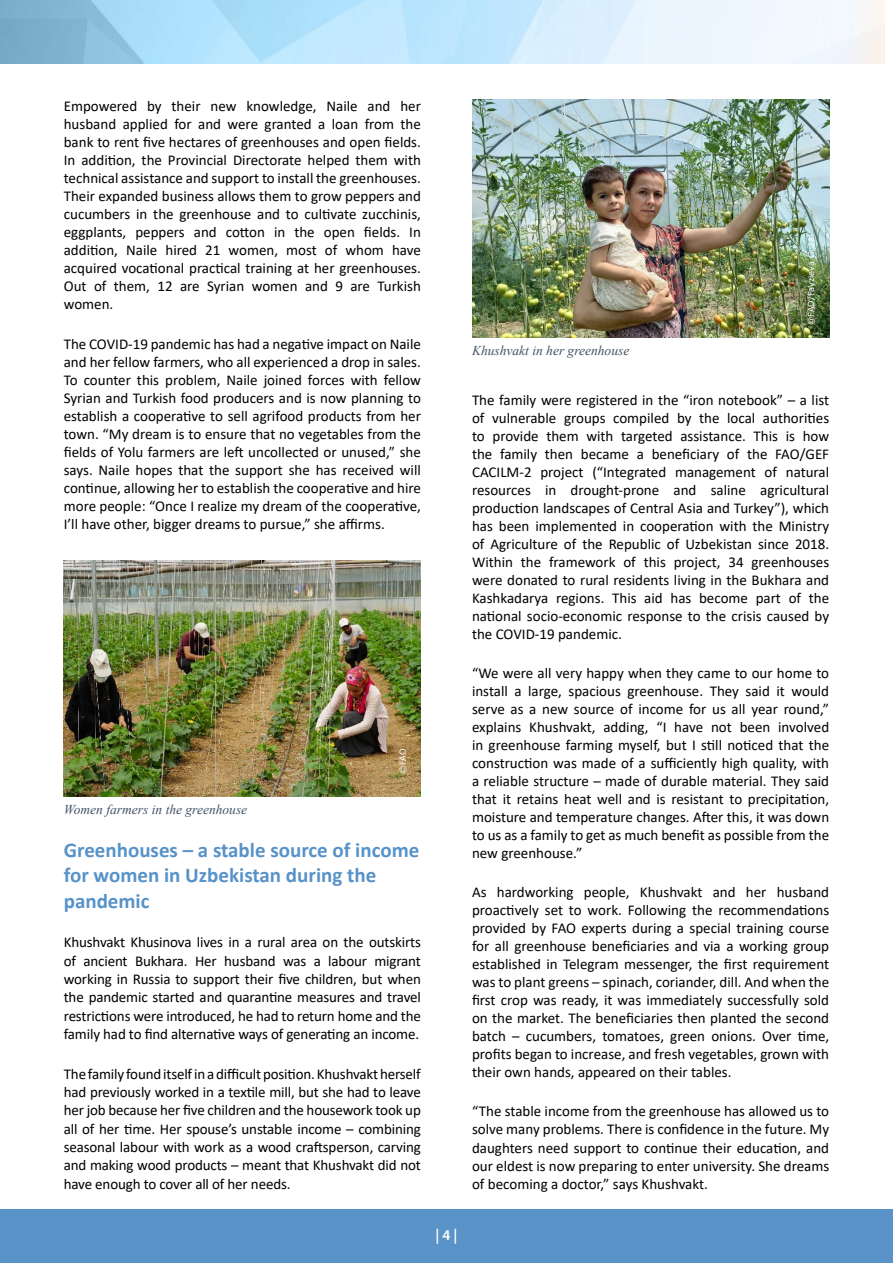
<style>
.page{position:relative;width:893px;height:1263px;background:#fff}
.page>*{position:absolute;margin:0;border:0;box-sizing:border-box;transform-origin:0 0}
.t1{font:700 21px/25.5px "Calibri";color:#5792c9}
.t2{font:15px/18px "Calibri";color:#000;text-align:justify}
.t3{font:600 15px "Myriad Pro";color:#fff}
.t4{font:italic 13.5px "Times New Roman";color:#44546a}
.t5{font:8.25px "Verdana";color:#fff}
</style>
<div class="page">
<div style="left:0;top:1209px;width:893px;height:54px;background:#5a93c7"></div>
<img style="left:64px;top:560px;width:357px;height:237px">
<img style="left:472px;top:99px;width:357px;height:239px">
<p class="t2" style="left:64px;top:96px;width:359px">Empowered by their new knowledge, Naile and her husband applied for and were granted a loan from the bank to rent five hectares of greenhouses and open fields.<br>In addition, the Provincial Directorate helped them with technical assistance and support to install the greenhouses.<br>Their expanded business allows them to grow peppers and cucumbers in the greenhouse and to cultivate zucchinis, eggplants, peppers and cotton in the open fields. In addition, Naile hired 21 women, most of whom have acquired vocational practical training at her greenhouses.<br>Out of them, 12 are Syrian women and 9 are Turkish women.</p>
<p class="t2" style="left:64px;top:334px;width:359px">The COVID-19 pandemic has had a negative impact on Naile and her fellow farmers, who all experienced a drop in sales.<br>To counter this problem, Naile joined forces with fellow Syrian and Turkish food producers and is now planning to establish a cooperative to sell agrifood products from her town. “My dream is to ensure that no vegetables from the fields of Yolu farmers are left uncollected or unused,” she says. Naile hopes that the support she has received will continue, allowing her to establish the cooperative and hire more people: “Once I realize my dream of the cooperative, I’ll have other, bigger dreams to pursue,” she affirms.</p>
<p class="t4" style="left:64px;top:800px;width:185px">Women farmers in the greenhouse</p>
<p class="t5" style="left:397px;top:773px;width:26px;rotate:-90deg">©FAO</p>
<h1 class="t1" style="left:64px;top:837px;width:357px">Greenhouses – a stable source of income for women in Uzbekistan during the pandemic</h1>
<p class="t2" style="left:64px;top:933px;width:359px">Khushvakt Khusinova lives in a rural area on the outskirts of ancient Bukhara. Her husband was a labour migrant working in Russia to support their five children, but when the pandemic started and quarantine measures and travel restrictions were introduced, he had to return home and the family had to find alternative ways of generating an income.</p>
<p class="t2" style="left:64px;top:1064px;width:359px">The family found itself in a difficult position. Khushvakt herself had previously worked in a textile mill, but she had to leave her job because her five children and the housework took up all of her time. Her spouse’s unstable income – combining seasonal labour with work as a wood craftsperson, carving and making wood products – meant that Khushvakt did not have enough to cover all of her needs.</p>
<p class="t3" style="left:435px;top:1225px;width:24px">| 4 |</p>
<p class="t4" style="left:472px;top:341px;width:159px">Khushvakt in her greenhouse</p>
<p class="t5" style="left:805px;top:325px;width:91px;rotate:-90deg">@FAO/Fayzieva Guzal</p>
<p class="t2" style="left:472px;top:391px;width:359px">The family were registered in the “iron notebook” – a list of vulnerable groups compiled by the local authorities to provide them with targeted assistance. This is how the family then became a beneficiary of the FAO/GEF CACILM-2 project (“Integrated management of natural resources in drought-prone and saline agricultural production landscapes of Central Asia and Turkey”), which has been implemented in cooperation with the Ministry of Agriculture of the Republic of Uzbekistan since 2018.<br>Within the framework of this project, 34 greenhouses were donated to rural residents living in the Bukhara and Kashkadarya regions. This aid has become part of the national socio-economic response to the crisis caused by the COVID-19 pandemic.</p>
<p class="t2" style="left:472px;top:664px;width:359px">“We were all very happy when they came to our home to install a large, spacious greenhouse. They said it would serve as a new source of income for us all year round,” explains Khushvakt, adding, “I have not been involved in greenhouse farming myself, but I still noticed that the construction was made of a sufficiently high quality, with a reliable structure – made of durable material. They said that it retains heat well and is resistant to precipitation, moisture and temperature changes. After this, it was down to us as a family to get as much benefit as possible from the new greenhouse.”</p>
<p class="t2" style="left:472px;top:883px;width:359px">As hardworking people, Khushvakt and her husband proactively set to work. Following the recommendations provided by FAO experts during a special training course for all greenhouse beneficiaries and via a working group established in Telegram messenger, the first requirement was to plant greens – spinach, coriander, dill. And when the first crop was ready, it was immediately successfully sold on the market. The beneficiaries then planted the second batch – cucumbers, tomatoes, green onions. Over time, profits began to increase, and fresh vegetables, grown with their own hands, appeared on their tables.</p>
<p class="t2" style="left:472px;top:1102px;width:359px">“The stable income from the greenhouse has allowed us to solve many problems. There is confidence in the future. My daughters need support to continue their education, and our eldest is now preparing to enter university. She dreams of becoming a doctor,” says Khushvakt.</p>
</div>
